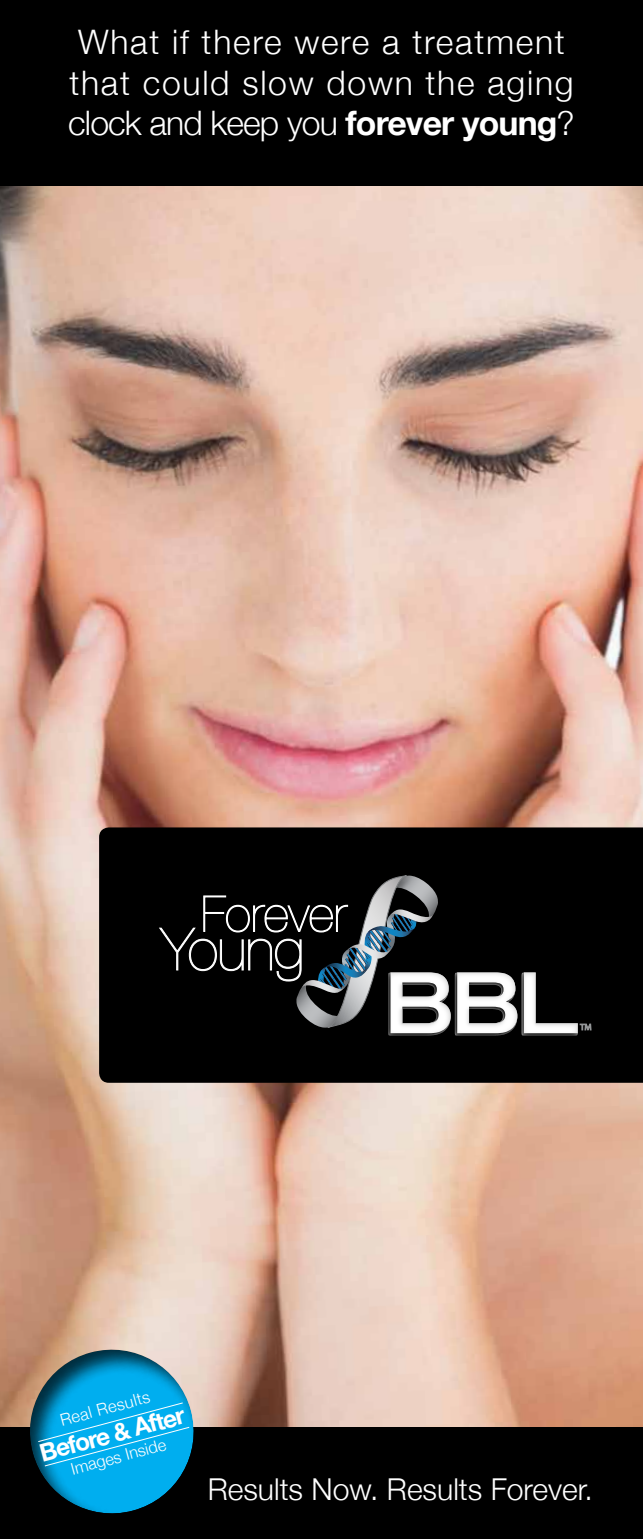
<style>
.page{position:relative;width:643px;height:1539px;background:#fff}
.page>*{position:absolute;margin:0;border:0;box-sizing:border-box;transform-origin:0 0}
.t1{font:300 33.75px/40.5px "Helvetica Neue";letter-spacing:.05em;color:#fff}
.t2{font:300 30.15px "Helvetica Neue";color:#fff}
.t3{font:700 24.53px "Helvetica Neue";color:#fff}
.t4{font:300 16.43px "Helvetica Neue";color:#fff}
.s1{font-weight:700}
</style>
<div class="page">
<img style="left:0;top:185px;width:643px;height:1242px">
<div style="left:0;top:0;width:643px;height:185px;background:#000"></div>
<div style="left:99px;top:827px;width:544px;height:256px;background:#000"></div>
<img style="left:326px;top:874px;width:90px;height:164px">
<svg style="left:158px;top:876px;width:433px;height:160px;background:#2b2c2d"></svg>
<div style="left:0;top:1427px;width:643px;height:112px;background:#000"></div>
<svg style="left:8px;top:1331px;width:206px;height:96px;background:#d5b19b"></svg>
<svg style="left:21px;top:1341px;width:182px;height:173px;background:#2a8bae"></svg>
<p class="t1" style="left:68px;top:20px;width:508px">What if there were a treatment that could slow down the aging clock and keep you <span class="s1">forever young</span>?</p>
<p class="t4" style="left:57px;top:1407px;width:94px;rotate:-15deg">Real Results</p>
<p class="t3" style="left:35px;top:1432px;width:151px;rotate:-15deg">Before &amp; After</p>
<p class="t4" style="left:68px;top:1456px;width:99px;rotate:-15deg">Images Inside</p>
<p class="t2" style="left:208px;top:1465px;width:387px">Results Now. Results Forever.</p>
</div>
